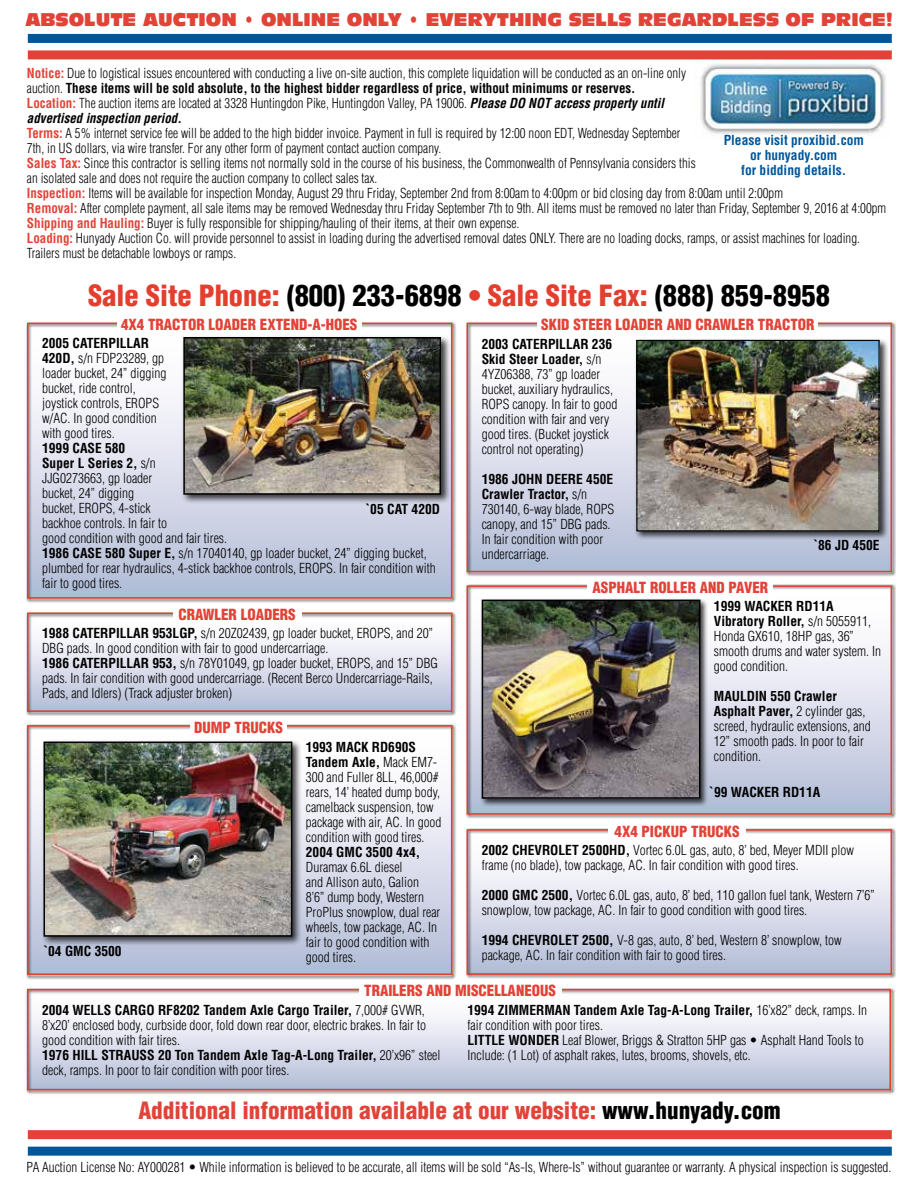
<style>
.page{position:relative;width:918px;height:1188px;background:#fff}
.page>*{position:absolute;margin:0;border:0;box-sizing:border-box;transform-origin:0 0}
.t1{font:900 condensed 28.5px "Helvetica LT Std";color:#e23f2e}
.t2{font:900 condensed 23.25px "Helvetica LT Std";color:#e24339}
.t3{font:18px "Antique Olive Std Nord";color:#e24339;scale:.81 1}
.t4{font:900 condensed 15px "Helvetica LT Std";color:#e24339}
.t5{font:300 condensed 13.5px/15px "Helvetica LT Std";color:#000}
.t6{font:300 condensed 13.5px/15px "Helvetica LT Std";color:#000;scale:.96 1}
.t7{font:700 condensed 13.5px "Helvetica LT Std";color:#000}
.t8{font:700 condensed 13.5px/15px "Helvetica LT Std";color:#00569b;text-align:center}
.s1{font-weight:700;color:#e24339}
.s2{font-weight:700}
.s3{font-weight:700;font-style:italic}
.s4{color:#000}
</style>
<div class="page">
<img style="left:695px;top:59px;width:196px;height:75px">
<div style="left:28px;top:34px;width:864px;height:9px;background:#00569b"></div>
<div style="left:28px;top:50px;width:864px;height:9px;background:#e24339"></div>
<div style="left:28px;top:1147px;width:864px;height:9px;background:#00569b"></div>
<div style="left:28px;top:1130px;width:864px;height:9px;background:#e24339"></div>
<div style="left:26px;top:321px;width:431px;height:282px;background:#000;opacity:.84"></div>
<div style="left:27px;top:323px;width:426px;height:276px;border:2px solid #e23f2e"></div>
<div style="left:26px;top:611px;width:431px;height:105px;background:#000;opacity:.84"></div>
<div style="left:27px;top:613px;width:426px;height:99px;border:2px solid #e23f2e"></div>
<div style="left:26px;top:724px;width:431px;height:255px;background:#000;opacity:.84"></div>
<div style="left:27px;top:725px;width:426px;height:250px;border:2px solid #e23f2e"></div>
<div style="left:26px;top:988px;width:869px;height:107px;background:#000;opacity:.84"></div>
<div style="left:27px;top:989px;width:864px;height:101px;border:2px solid #e23f2e"></div>
<div style="left:465px;top:321px;width:431px;height:256px;background:#000;opacity:.84"></div>
<div style="left:467px;top:323px;width:425px;height:249px;border:2px solid #e23f2e"></div>
<div style="left:465px;top:584px;width:431px;height:235px;background:#000;opacity:.84"></div>
<div style="left:467px;top:585px;width:425px;height:230px;border:2px solid #e23f2e"></div>
<div style="left:465px;top:828px;width:431px;height:151px;background:#000;opacity:.84"></div>
<div style="left:467px;top:829px;width:425px;height:146px;border:2px solid #e23f2e"></div>
<div style="left:117px;top:319px;width:244px;height:14px;background:#fff"></div>
<div style="left:173px;top:609px;width:128px;height:13px;background:#fff"></div>
<div style="left:190px;top:722px;width:97px;height:15px;background:#fff"></div>
<div style="left:359px;top:986px;width:203px;height:13px;background:#fff"></div>
<div style="left:538px;top:319px;width:280px;height:15px;background:#fff"></div>
<div style="left:588px;top:582px;width:185px;height:15px;background:#fff"></div>
<div style="left:608px;top:826px;width:138px;height:14px;background:#fff"></div>
<div style="left:41px;top:739px;width:261px;height:208px;background:#000;opacity:.75"></div>
<img style="left:47px;top:745px;width:242px;height:189px">
<div style="left:44px;top:742px;width:248px;height:195px;border:2px solid #000"></div>
<div style="left:181px;top:335px;width:270px;height:170px;background:#000;opacity:.75"></div>
<img style="left:186px;top:340px;width:252px;height:152px">
<div style="left:183px;top:337px;width:258px;height:158px;border:2px solid #000"></div>
<div style="left:635px;top:338px;width:254px;height:203px;background:#000;opacity:.75"></div>
<img style="left:638px;top:342px;width:240px;height:187px">
<div style="left:636px;top:340px;width:244px;height:191px;border:1px solid #000"></div>
<div style="left:480px;top:598px;width:229px;height:209px;background:#000;opacity:.75"></div>
<img style="left:485px;top:603px;width:212px;height:193px">
<div style="left:482px;top:600px;width:218px;height:199px;border:2px solid #000"></div>
<h3 class="t3" style="left:25px;top:8px;width:1072px">ABSOLUTE AUCTION • ONLINE ONLY • EVERYTHING SELLS REGARDLESS OF PRICE!</h3>
<p class="t6" style="left:27px;top:65px;width:896px"><span class="s1">Notice:</span> Due to logistical issues encountered with conducting a live on-site auction, this complete liquidation will be conducted as an on-line only<br>auction. <span class="s2">These items will be sold absolute, to the highest bidder regardless of price, without minimums or reserves.<br></span><span class="s1">Location:</span> The auction items are located at 3328 Huntingdon Pike, Huntingdon Valley, PA 19006. <span class="s3">Please DO NOT access property until<br>advertised inspection period.<br></span><span class="s1">Terms:</span> A 5% internet service fee will be added to the high bidder invoice. Payment in full is required by 12:00 noon EDT, Wednesday September<br>7th, in US dollars, via wire transfer. For any other form of payment contact auction company.<br><span class="s1">Sales Tax:</span> Since this contractor is selling items not normally sold in the course of his business, the Commonwealth of Pennsylvania considers this<br>an isolated sale and does not require the auction company to collect sales tax.<br><span class="s1">Inspection:</span> Items will be available for inspection Monday, August 29 thru Friday, September 2nd from 8:00am to 4:00pm or bid closing day from 8:00am until 2:00pm<br><span class="s1">Removal:</span> After complete payment, all sale items may be removed Wednesday thru Friday September 7th to 9th. All items must be removed no later than Friday, September 9, 2016 at 4:00pm <span class="s1">Shipping and Hauling:</span> Buyer is fully responsible for shipping/hauling of their items, at their own expense.<br><span class="s1">Loading:</span> Hunyady Auction Co. will provide personnel to assist in loading during the advertised removal dates ONLY. There are no loading docks, ramps, or assist machines for loading.<br>Trailers must be detachable lowboys or ramps.</p>
<p class="t8" style="left:724px;top:132px;width:142px">Please visit proxibid.com or hunyady.com<br>for bidding details.</p>
<h1 class="t1" style="left:88px;top:278px;width:743px">Sale Site Phone: <span class="s4">(800) 233-6898</span> • Sale Site Fax: <span class="s4">(888) 859-8958</span></h1>
<p class="t4" style="left:121px;top:315px;width:238px">4X4 TRACTOR LOADER EXTEND-A-HOES</p>
<p class="t4" style="left:541px;top:315px;width:275px">SKID STEER LOADER AND CRAWLER TRACTOR</p>
<p class="t5" style="left:42px;top:336px;width:126px"><span class="s2">2005 CATERPILLAR<br>420D,</span> s/n FDP23289, gp loader bucket, 24” digging bucket, ride control, joystick controls, EROPS w/AC. In good condition with good tires.</p>
<p class="t5" style="left:42px;top:441px;width:395px"><span class="s2">1999 CASE 580<br>Super L Series 2,</span> s/n<br>JJG0273663, gp loader<br>bucket, 24” digging<br>bucket, EROPS, 4-stick<br>backhoe controls. In fair to<br>good condition with good and fair tires.<br><span class="s2">1986 CASE 580 Super E,</span> s/n 17040140, gp loader bucket, 24” digging bucket, plumbed for rear hydraulics, 4-stick backhoe controls, EROPS. In fair condition with fair to good tires.</p>
<p class="t5" style="left:42px;top:626px;width:397px"><span class="s2">1988 CATERPILLAR 953LGP,</span> s/n 20Z02439, gp loader bucket, EROPS, and 20” DBG pads. In good condition with fair to good undercarriage.<br><span class="s2">1986 CATERPILLAR 953,</span> s/n 78Y01049, gp loader bucket, EROPS, and 15” DBG pads. In fair condition with good undercarriage. (Recent Berco Undercarriage-Rails, Pads, and Idlers) (Track adjuster broken)</p>
<p class="t5" style="left:482px;top:336px;width:137px"><span class="s2">2003 CATERPILLAR 236<br>Skid Steer Loader,</span> s/n<br>4YZ06388, 73” gp loader bucket, auxiliary hydraulics,<br>ROPS canopy. In fair to good condition with fair and very good tires. (Bucket joystick control not operating)</p>
<p class="t5" style="left:482px;top:471px;width:134px"><span class="s2">1986 JOHN DEERE 450E<br>Crawler Tractor,</span> s/n<br>730140, 6-way blade, ROPS canopy, and 15” DBG pads.<br>In fair condition with poor undercarriage.</p>
<p class="t7" style="left:366px;top:500px;width:76px">`05 CAT 420D</p>
<p class="t7" style="left:814px;top:537px;width:67px">`86 JD 450E</p>
<p class="t4" style="left:593px;top:578px;width:177px">ASPHALT ROLLER AND PAVER</p>
<p class="t5" style="left:714px;top:599px;width:169px"><span class="s2">1999 WACKER RD11A<br>Vibratory Roller,</span> s/n 5055911,<br>Honda GX610, 18HP gas, 36” smooth drums and water system. In good condition.</p>
<p class="t5" style="left:714px;top:689px;width:158px"><span class="s2">MAULDIN 550 Crawler<br>Asphalt Paver,</span> 2 cylinder gas, screed, hydraulic extensions, and<br>12” smooth pads. In poor to fair condition.</p>
<p class="t4" style="left:178px;top:605px;width:119px">CRAWLER LOADERS</p>
<p class="t4" style="left:194px;top:718px;width:90px">DUMP TRUCKS</p>
<p class="t5" style="left:306px;top:740px;width:137px"><span class="s2">1993 MACK RD690S<br>Tandem Axle,</span> Mack EM7-<br>300 and Fuller 8LL, 46,000# rears, 14’ heated dump body, camelback suspension, tow package with air, AC. In good condition with good tires.</p>
<p class="t7" style="left:306px;top:844px;width:116px">2004 GMC 3500 4x4,</p>
<p class="t5" style="left:306px;top:860px;width:136px">Duramax 6.6L diesel<br>and Allison auto, Galion<br>8’6” dump body, Western<br>ProPlus snowplow, dual rear wheels, tow package, AC. In fair to good condition with good tires.</p>
<p class="t5" style="left:42px;top:1002px;width:400px"><span class="s2">2004 WELLS CARGO RF8202 Tandem Axle Cargo Trailer,</span> 7,000# GVWR, 8’x20’ enclosed body, curbside door, fold down rear door, electric brakes. In fair to good condition with fair tires.<br><span class="s2">1976 HILL STRAUSS 20 Ton Tandem Axle Tag-A-Long Trailer,</span> 20’x96” steel deck, ramps. In poor to fair condition with poor tires.</p>
<p class="t5" style="left:467px;top:1002px;width:401px"><span class="s2">1994 ZIMMERMAN Tandem Axle Tag-A-Long Trailer,</span> 16’x82” deck, ramps. In fair condition with poor tires.<br><span class="s2">LITTLE WONDER</span> Leaf Blower, Briggs &amp; Stratton 5HP gas • Asphalt Hand Tools to Include: (1 Lot) of asphalt rakes, lutes, brooms, shovels, etc.</p>
<p class="t7" style="left:710px;top:783px;width:112px">`99 WACKER RD11A</p>
<p class="t4" style="left:615px;top:822px;width:127px">4X4 PICKUP TRUCKS</p>
<p class="t5" style="left:482px;top:842px;width:374px"><span class="s2">2002 CHEVROLET 2500HD,</span> Vortec 6.0L gas, auto, 8’ bed, Meyer MDII plow frame (no blade), tow package, AC. In fair condition with good tires.</p>
<p class="t5" style="left:482px;top:887px;width:395px"><span class="s2">2000 GMC 2500,</span> Vortec 6.0L gas, auto, 8’ bed, 110 gallon fuel tank, Western 7’6” snowplow, tow package, AC. In fair to good condition with good tires.</p>
<p class="t5" style="left:482px;top:932px;width:361px"><span class="s2">1994 CHEVROLET 2500,</span> V-8 gas, auto, 8’ bed, Western 8’ snowplow, tow package, AC. In fair condition with fair to good tires.</p>
<p class="t7" style="left:44px;top:943px;width:80px">`04 GMC 3500</p>
<p class="t4" style="left:364px;top:981px;width:193px">TRAILERS AND MISCELLANEOUS</p>
<h2 class="t2" style="left:138px;top:1096px;width:644px">Additional information available at our website: <span class="s4">www.hunyady.com</span></h2>
<p class="t5" style="left:27px;top:1159px;width:866px">PA Auction License No: AY000281 • While information is believed to be accurate, all items will be sold “As-Is, Where-Is” without guarantee or warranty. A physical inspection is suggested.</p>
</div>
